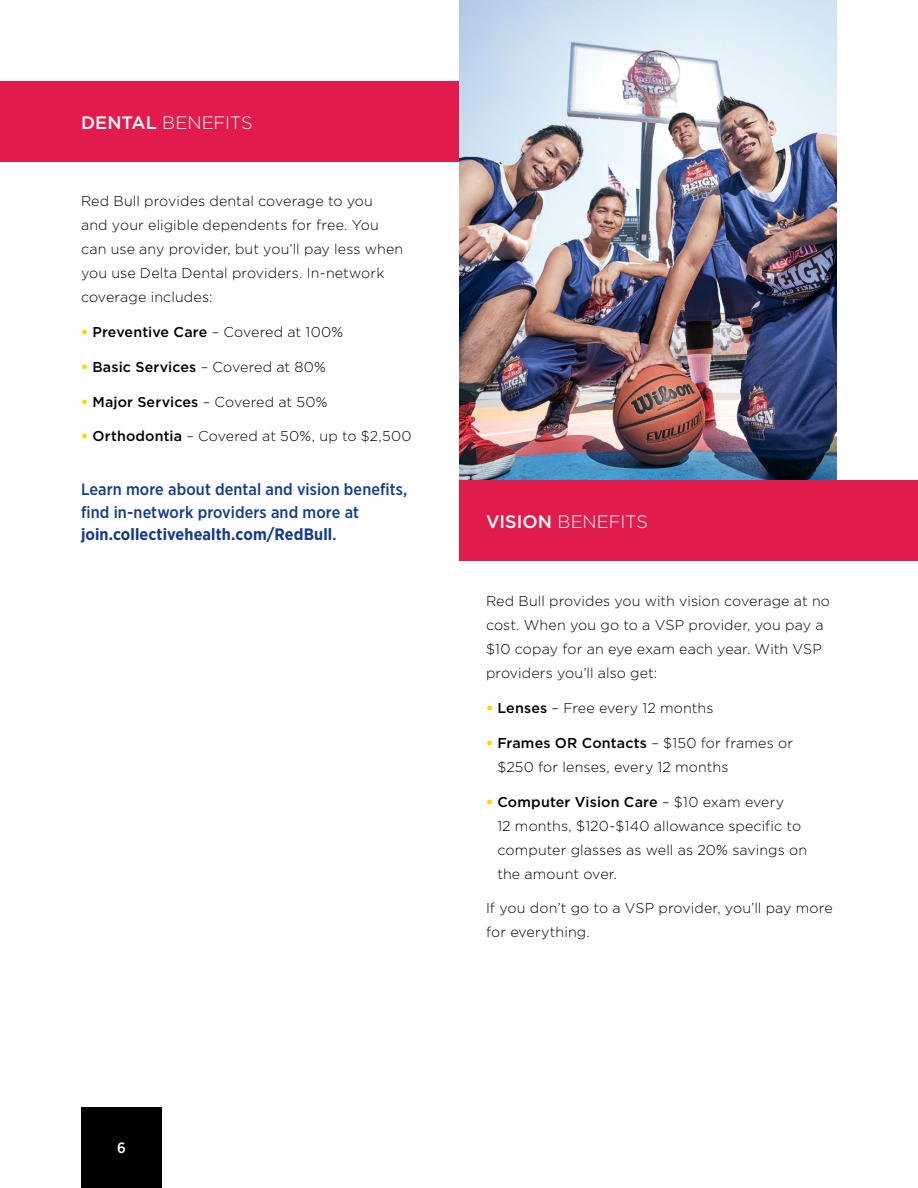
<style>
.page{position:relative;width:918px;height:1188px;background:#fff}
.page>*{position:absolute;margin:0;border:0;box-sizing:border-box;transform-origin:0 0}
.t1{font:300 18px "Gotham";letter-spacing:-.01em;color:#fff}
.t2{font:500 16.5px/22.5px "Gotham Narrow";letter-spacing:.005em;color:#153b8b}
.t3{font:500 15px "Gotham Narrow";color:#fff}
.t4{font:300 14.25px/24px "Gotham";letter-spacing:.005em;color:#000}
.t5{font:500 14.25px "Gotham";letter-spacing:.005em;color:#000}
.s1{font-weight:500}
.s2{font-weight:900;color:#ffd400}
.s3{font-weight:300}
.s4{font-weight:700}
</style>
<div class="page">
<img style="left:459px;top:0;width:378px;height:480px">
<div style="left:81px;top:1107px;width:81px;height:81px;background:#000"></div>
<div style="left:0;top:81px;width:459px;height:81px;background:#e21b4d"></div>
<div style="left:459px;top:480px;width:459px;height:81px;background:#e21b4d"></div>
<p class="t1" style="left:81px;top:112px;width:173px"><span class="s1">DENTAL</span> BENEFITS</p>
<p class="t4" style="left:81px;top:189px;width:324px">Red Bull provides dental coverage to you<br>and your eligible dependents for free. You can use any provider, but you’ll pay less when you use Delta Dental providers. In-network coverage includes:</p>
<p class="t5" style="left:81px;top:323px;width:264px"><span class="s2">•</span> Preventive Care <span class="s3">– Covered at 100%</span></p>
<p class="t5" style="left:81px;top:357px;width:247px"><span class="s2">•</span> Basic Services <span class="s3">– Covered at 80%</span></p>
<p class="t5" style="left:81px;top:392px;width:248px"><span class="s2">•</span> Major Services <span class="s3">– Covered at 50%</span></p>
<p class="t4" style="left:81px;top:424px;width:332px"><span class="s2">•</span> <span class="s1">Orthodontia</span> – Covered at 50%, up to $2,500</p>
<p class="t2" style="left:81px;top:478px;width:328px">Learn more about dental and vision benefits, find in-network providers and more at <span class="s4">join.collectivehealth.com/RedBull</span>.</p>
<p class="t1" style="left:486px;top:511px;width:163px"><span class="s1">VISION</span> BENEFITS</p>
<p class="t4" style="left:486px;top:589px;width:346px">Red Bull provides you with vision coverage at no cost. When you go to a VSP provider, you pay a $10 copay for an eye exam each year. With VSP providers you’ll also get:</p>
<p class="t4" style="left:486px;top:696px;width:229px"><span class="s2">•</span> <span class="s1">Lenses</span> – Free every 12 months</p>
<p class="t4" style="left:497px;top:731px;width:297px;text-indent:-11px"><span class="s2">•</span> <span class="s1">Frames OR Contacts</span> – $150 for frames or $250 for lenses, every 12 months</p>
<p class="t4" style="left:497px;top:789px;width:311px;text-indent:-11px"><span class="s2">•</span> <span class="s1">Computer Vision Care</span> – $10 exam every<br>12 months, $120-$140 allowance specific to computer glasses as well as 20% savings on the amount over.</p>
<p class="t4" style="left:486px;top:896px;width:348px">If you don’t go to a VSP provider, you’ll pay more for everything.</p>
<p class="t3" style="left:117px;top:1139px;width:10px">6</p>
</div>
